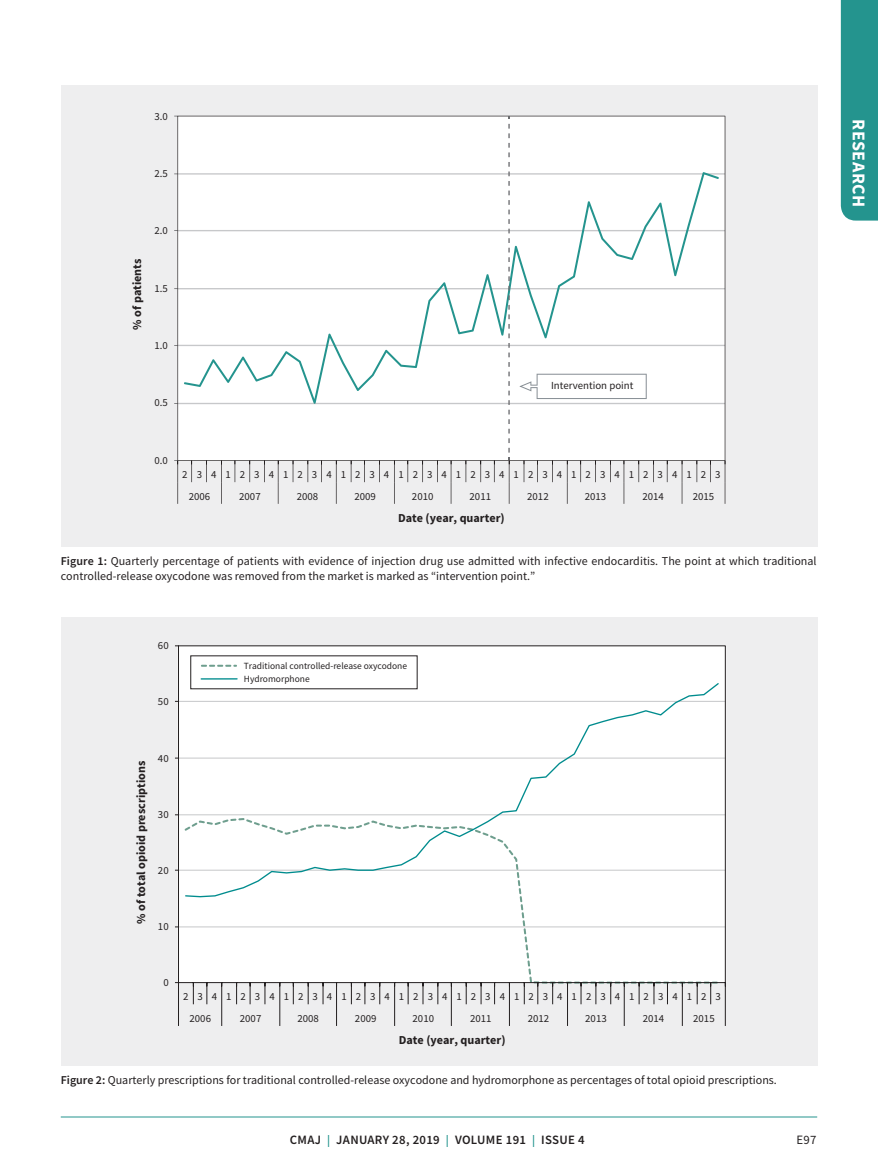
<style>
.page{position:relative;width:878px;height:1175px;background:#fff}
.page>*{position:absolute;margin:0;border:0;box-sizing:border-box;transform-origin:0 0}
.t1{font:700 18px "Source Sans Pro";letter-spacing:.025em;color:#fff}
.t2{font:600 12.75px "Source Sans Pro";letter-spacing:.025em;color:#231f20}
.t3{font:12.75px "Source Sans Pro";color:#231f20}
.t4{font:700 12.15px "Source Sans Pro";color:#231f20}
.t5{font:12px/15px "Source Sans Pro";color:#231f20}
.t6{font:10.8px "Source Sans Pro";letter-spacing:.005em;color:#231f20}
.t7{font:10.8px/21.8px "Source Sans Pro";letter-spacing:.835em;color:#231f20}
.t8{font:9.45px/13.2px "Source Sans Pro";color:#231f20}
.s1{font-weight:600}
.s2{font-size:12px;color:#24948e}
</style>
<div class="page">
<div style="left:840px;top:0;width:38px;height:220px;background:#24948e"></div>
<hr style="left:61px;top:1116px;width:756px;height:1px;background:#24948e">
<div style="left:61px;top:85px;width:756px;height:461px;background:#eeeeef"></div>
<svg style="left:191px;top:461px;width:1px;height:21px"></svg>
<svg style="left:206px;top:461px;width:1px;height:21px"></svg>
<svg style="left:234px;top:461px;width:1px;height:21px"></svg>
<svg style="left:249px;top:461px;width:1px;height:21px"></svg>
<svg style="left:264px;top:461px;width:1px;height:21px"></svg>
<svg style="left:293px;top:461px;width:1px;height:21px"></svg>
<svg style="left:307px;top:461px;width:1px;height:21px"></svg>
<svg style="left:321px;top:461px;width:1px;height:21px"></svg>
<svg style="left:351px;top:461px;width:1px;height:21px"></svg>
<svg style="left:364px;top:461px;width:1px;height:21px"></svg>
<svg style="left:379px;top:461px;width:1px;height:21px"></svg>
<svg style="left:407px;top:461px;width:1px;height:21px"></svg>
<svg style="left:422px;top:461px;width:1px;height:21px"></svg>
<svg style="left:437px;top:461px;width:1px;height:21px"></svg>
<svg style="left:465px;top:461px;width:1px;height:21px"></svg>
<svg style="left:480px;top:461px;width:1px;height:21px"></svg>
<svg style="left:494px;top:461px;width:1px;height:21px"></svg>
<svg style="left:523px;top:461px;width:1px;height:21px"></svg>
<svg style="left:537px;top:461px;width:1px;height:21px"></svg>
<svg style="left:552px;top:461px;width:1px;height:21px"></svg>
<svg style="left:580px;top:461px;width:1px;height:21px"></svg>
<svg style="left:595px;top:461px;width:1px;height:21px"></svg>
<svg style="left:610px;top:461px;width:1px;height:21px"></svg>
<svg style="left:638px;top:461px;width:1px;height:21px"></svg>
<svg style="left:653px;top:461px;width:1px;height:21px"></svg>
<svg style="left:666px;top:461px;width:1px;height:21px"></svg>
<svg style="left:696px;top:461px;width:1px;height:21px"></svg>
<svg style="left:710px;top:461px;width:1px;height:21px"></svg>
<svg style="left:174px;top:460px;width:4px;height:44px"></svg>
<svg style="left:221px;top:461px;width:1px;height:43px"></svg>
<svg style="left:278px;top:461px;width:1px;height:43px"></svg>
<svg style="left:336px;top:461px;width:1px;height:43px"></svg>
<svg style="left:394px;top:461px;width:1px;height:43px"></svg>
<svg style="left:450px;top:461px;width:1px;height:43px"></svg>
<svg style="left:567px;top:461px;width:1px;height:43px"></svg>
<svg style="left:623px;top:461px;width:1px;height:43px"></svg>
<svg style="left:681px;top:461px;width:1px;height:43px"></svg>
<svg style="left:724px;top:461px;width:1px;height:43px"></svg>
<svg style="left:177px;top:116px;width:548px;height:345px"></svg>
<svg style="left:508px;top:117px;width:2px;height:387px"></svg>
<div style="left:61px;top:617px;width:756px;height:448px;background:#eeeeef"></div>
<svg style="left:174px;top:645px;width:552px;height:381px"></svg>
<svg style="left:184px;top:682px;width:536px;height:216px"></svg>
<hr style="left:201px;top:678px;width:36px;height:1px;background:#008c8e">
<svg style="left:201px;top:664px;width:36px;height:2px"></svg>
<p class="t6" style="left:154px;top:109px;width:15px">3.0</p>
<p class="t6" style="left:154px;top:166px;width:15px">2.5</p>
<p class="t4" style="left:129px;top:329px;width:72px;rotate:-90deg">% of patients</p>
<p class="t6" style="left:154px;top:224px;width:15px">2.0</p>
<p class="t6" style="left:154px;top:281px;width:15px">1.5</p>
<p class="t6" style="left:154px;top:339px;width:15px">1.0</p>
<p class="t6" style="left:154px;top:396px;width:15px">0.5</p>
<p class="t6" style="left:551px;top:378px;width:84px">Intervention point</p>
<p class="t6" style="left:154px;top:453px;width:15px">0.0</p>
<p class="t7" style="left:189px;top:464px;width:533px;text-indent:-6px">23412341234123412341234123412341234123<br>2006</p>
<p class="t6" style="left:239px;top:489px;width:23px">2007</p>
<p class="t6" style="left:297px;top:489px;width:23px">2008</p>
<p class="t6" style="left:354px;top:489px;width:23px">2009</p>
<p class="t6" style="left:412px;top:489px;width:23px">2010</p>
<p class="t6" style="left:469px;top:489px;width:23px">2011</p>
<p class="t6" style="left:527px;top:489px;width:23px">2012</p>
<p class="t6" style="left:584px;top:489px;width:23px">2013</p>
<p class="t6" style="left:642px;top:489px;width:23px">2014</p>
<p class="t6" style="left:692px;top:489px;width:23px">2015</p>
<p class="t4" style="left:398px;top:510px;width:108px">Date (year, quarter)</p>
<p class="t5" style="left:61px;top:553px;width:757px"><span class="s1">Figure 1:</span> Quarterly percentage of patients with evidence of injection drug use admitted with infective endocarditis. The point at which traditional controlled-release oxycodone was removed from the market is marked as “intervention point.”</p>
<p class="t6" style="left:158px;top:639px;width:12px">60</p>
<p class="t6" style="left:158px;top:695px;width:12px">50</p>
<p class="t8" style="left:244px;top:659px;width:165px">Traditional controlled-release oxycodone<br>Hydromorphone</p>
<p class="t4" style="left:133px;top:923px;width:164px;rotate:-90deg">% of total opioid prescriptions</p>
<p class="t6" style="left:158px;top:751px;width:12px">40</p>
<p class="t6" style="left:158px;top:807px;width:12px">30</p>
<p class="t6" style="left:158px;top:863px;width:12px">20</p>
<p class="t6" style="left:158px;top:919px;width:12px">10</p>
<p class="t6" style="left:163px;top:975px;width:7px">0</p>
<p class="t7" style="left:183px;top:985px;width:93px">2341234</p>
<p class="t7" style="left:341px;top:985px;width:381px">123412341234123412341234123</p>
<p class="t6" style="left:189px;top:1011px;width:23px">2006</p>
<p class="t6" style="left:240px;top:1011px;width:23px">2007</p>
<p class="t6" style="left:297px;top:1011px;width:23px">2008</p>
<p class="t6" style="left:355px;top:1011px;width:23px">2009</p>
<p class="t6" style="left:412px;top:1011px;width:23px">2010</p>
<p class="t6" style="left:470px;top:1011px;width:23px">2011</p>
<p class="t6" style="left:527px;top:1011px;width:23px">2012</p>
<p class="t6" style="left:585px;top:1011px;width:23px">2013</p>
<p class="t6" style="left:642px;top:1011px;width:23px">2014</p>
<p class="t6" style="left:693px;top:1011px;width:23px">2015</p>
<p class="t6" style="left:284px;top:990px;width:50px">1234</p>
<p class="t4" style="left:399px;top:1032px;width:108px">Date (year, quarter)</p>
<p class="t5" style="left:61px;top:1072px;width:717px"><span class="s1">Figure 2:</span> Quarterly prescriptions for traditional controlled-release oxycodone and hydromorphone as percentages of total opioid prescriptions.</p>
<p class="t2" style="left:290px;top:1131px;width:296px">CMAJ <span class="s2">|</span> JANUARY 28, 2019 <span class="s2">|</span> VOLUME 191 <span class="s2">|</span> ISSUE 4</p>
<p class="t3" style="left:796px;top:1132px;width:22px">E97</p>
<h1 class="t1" style="left:871px;top:119px;width:89px;rotate:90deg">RESEARCH</h1>
</div>
